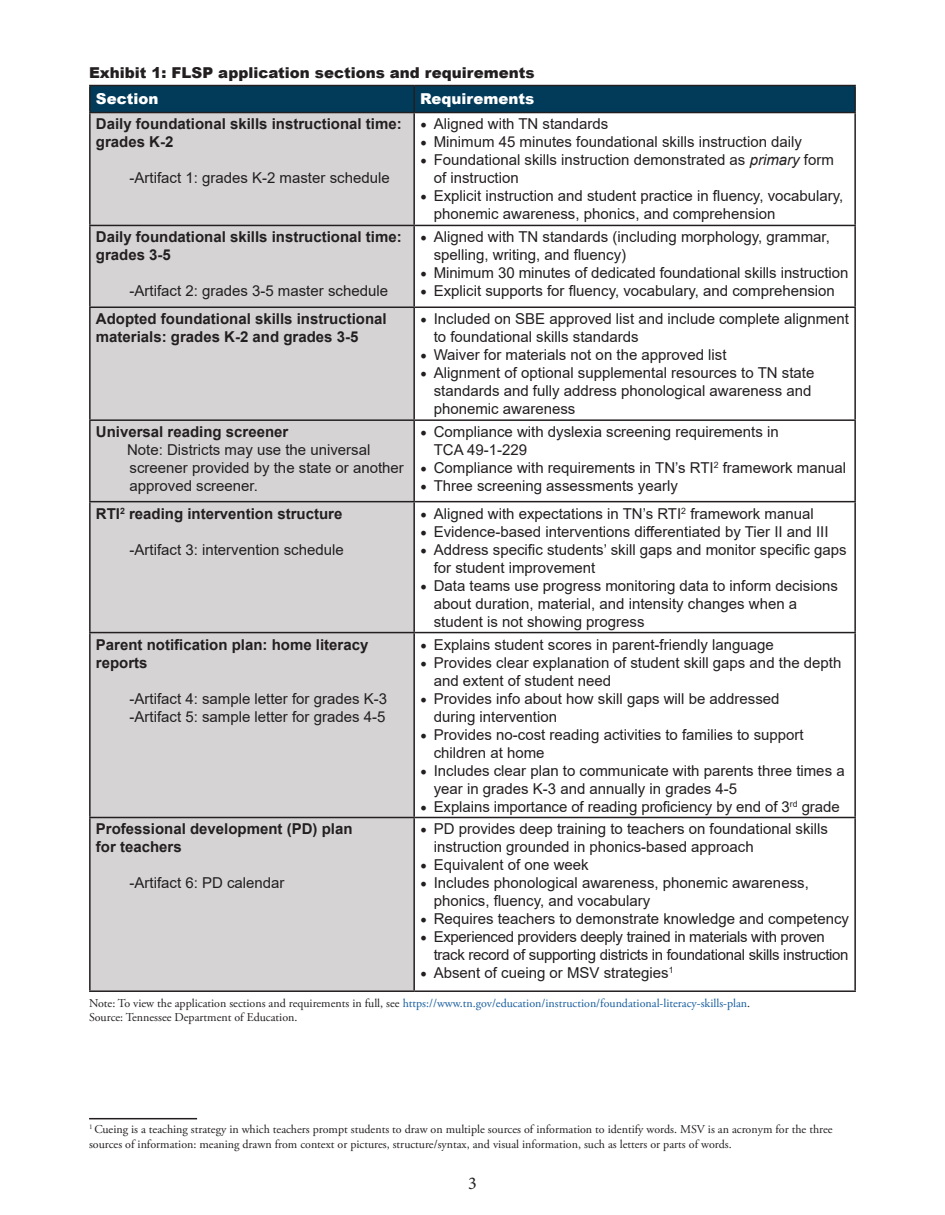
<style>
.page{position:relative;width:945px;height:1215px;background:#fff}
.page>*{position:absolute;margin:0;border:0;box-sizing:border-box;transform-origin:0 0}
.t1{font:18px "Minion Pro";color:#231f20}
.t2{font:15px/18px "Arial";color:#231f20}
.t3{font:700 15px/18px "Arial";color:#231f20}
.t4{font:15px/18px "Arial";letter-spacing:-.02em;color:#231f20}
.t5{font:900 15px "Arial";color:#231f20}
.t6{font:900 15px "Arial";color:#fff}
.t7{font:12px/14.4px "Adobe Garamond Pro";color:#231f20}
.t8{font:12px "Adobe Garamond Pro";color:#175d9e}
.s1{font-family:"Minion Pro";font-size:18px}
.s2{font-style:italic}
.s3{color:#231f20}
</style>
<div class="page">
<hr style="left:89px;top:1118px;width:108px;height:1px;background:#231f20">
<svg style="left:91px;top:86px;width:763px;height:26px;background:#023a58"></svg>
<div style="left:91px;top:113px;width:322px;height:877px;background:#d5d3d4"></div>
<hr style="left:89px;top:85px;width:325px;height:1px;background:#231f20">
<hr style="left:89px;top:86px;width:2px;height:26px;background:#231f20">
<hr style="left:414px;top:85px;width:442px;height:1px;background:#231f20">
<hr style="left:413px;top:86px;width:2px;height:26px;background:#231f20">
<hr style="left:854px;top:86px;width:2px;height:26px;background:#231f20">
<hr style="left:89px;top:112px;width:325px;height:1px;background:#231f20">
<hr style="left:89px;top:113px;width:2px;height:112px;background:#231f20">
<hr style="left:414px;top:112px;width:442px;height:1px;background:#231f20">
<hr style="left:413px;top:113px;width:2px;height:112px;background:#231f20">
<hr style="left:854px;top:113px;width:2px;height:112px;background:#231f20">
<hr style="left:89px;top:225px;width:325px;height:1px;background:#231f20">
<hr style="left:89px;top:226px;width:2px;height:81px;background:#231f20">
<hr style="left:414px;top:225px;width:442px;height:1px;background:#231f20">
<hr style="left:413px;top:226px;width:2px;height:81px;background:#231f20">
<hr style="left:854px;top:226px;width:2px;height:81px;background:#231f20">
<hr style="left:89px;top:307px;width:325px;height:1px;background:#231f20">
<hr style="left:89px;top:308px;width:2px;height:111px;background:#231f20">
<hr style="left:414px;top:307px;width:442px;height:1px;background:#231f20">
<hr style="left:413px;top:308px;width:2px;height:111px;background:#231f20">
<hr style="left:854px;top:308px;width:2px;height:111px;background:#231f20">
<hr style="left:89px;top:419px;width:325px;height:2px;background:#231f20">
<hr style="left:89px;top:421px;width:2px;height:80px;background:#231f20">
<hr style="left:414px;top:419px;width:442px;height:2px;background:#231f20">
<hr style="left:413px;top:421px;width:2px;height:80px;background:#231f20">
<hr style="left:854px;top:421px;width:2px;height:80px;background:#231f20">
<hr style="left:89px;top:501px;width:325px;height:1px;background:#231f20">
<hr style="left:89px;top:502px;width:2px;height:130px;background:#231f20">
<hr style="left:414px;top:501px;width:442px;height:1px;background:#231f20">
<hr style="left:413px;top:502px;width:2px;height:130px;background:#231f20">
<hr style="left:854px;top:502px;width:2px;height:130px;background:#231f20">
<hr style="left:89px;top:632px;width:325px;height:1px;background:#231f20">
<hr style="left:89px;top:633px;width:2px;height:184px;background:#231f20">
<hr style="left:414px;top:632px;width:442px;height:1px;background:#231f20">
<hr style="left:413px;top:633px;width:2px;height:184px;background:#231f20">
<hr style="left:854px;top:633px;width:2px;height:184px;background:#231f20">
<hr style="left:89px;top:817px;width:325px;height:1px;background:#231f20">
<hr style="left:89px;top:818px;width:2px;height:172px;background:#231f20">
<hr style="left:414px;top:817px;width:442px;height:1px;background:#231f20">
<hr style="left:413px;top:818px;width:2px;height:172px;background:#231f20">
<hr style="left:854px;top:818px;width:2px;height:172px;background:#231f20">
<hr style="left:89px;top:990px;width:325px;height:2px;background:#231f20">
<hr style="left:414px;top:990px;width:442px;height:2px;background:#231f20">
<p class="t5" style="left:89px;top:62px;width:447px">Exhibit 1: FLSP application sections and requirements</p>
<p class="t6" style="left:96px;top:88px;width:64px">Section</p>
<p class="t6" style="left:420px;top:88px;width:116px">Requirements</p>
<p class="t3" style="left:96px;top:115px;width:307px">Daily foundational skills instructional time: grades K-2</p>
<p class="t2" style="left:130px;top:169px;width:262px">-Artifact 1: grades K-2 master schedule</p>
<p class="t2" style="left:420px;top:115px;width:190px"><span class="s1">•</span> Aligned with TN standards</p>
<p class="t2" style="left:420px;top:133px;width:383px"><span class="s1">•</span> Minimum 45 minutes foundational skills instruction daily</p>
<p class="t2" style="left:434px;top:151px;width:402px;text-indent:-14px"><span class="s1">•</span> Foundational skills instruction demonstrated as <span class="s2">primary</span> form of instruction</p>
<p class="t2" style="left:434px;top:187px;width:411px;text-indent:-14px"><span class="s1">•</span> Explicit instruction and student practice in fluency, vocabulary, phonemic awareness, phonics, and comprehension</p>
<p class="t3" style="left:96px;top:228px;width:307px">Daily foundational skills instructional time: grades 3-5</p>
<p class="t2" style="left:130px;top:282px;width:260px">-Artifact 2: grades 3-5 master schedule</p>
<p class="t2" style="left:434px;top:228px;width:398px;text-indent:-14px"><span class="s1">•</span> Aligned with TN standards (including morphology, grammar, spelling, writing, and fluency)</p>
<p class="t2" style="left:420px;top:264px;width:430px"><span class="s1">•</span> Minimum 30 minutes of dedicated foundational skills instruction</p>
<p class="t2" style="left:420px;top:282px;width:416px"><span class="s1">•</span> Explicit supports for fluency, vocabulary, and comprehension</p>
<p class="t3" style="left:96px;top:310px;width:292px">Adopted foundational skills instructional materials: grades K-2 and grades 3-5</p>
<p class="t2" style="left:434px;top:310px;width:417px;text-indent:-14px"><span class="s1">•</span> Included on SBE approved list and include complete alignment to foundational skills standards</p>
<p class="t2" style="left:420px;top:346px;width:308px"><span class="s1">•</span> Waiver for materials not on the approved list</p>
<p class="t2" style="left:434px;top:364px;width:382px;text-indent:-14px"><span class="s1">•</span> Alignment of optional supplemental resources to TN state standards and fully address phonological awareness and phonemic awareness</p>
<p class="t3" style="left:96px;top:423px;width:194px">Universal reading screener</p>
<p class="t2" style="left:127px;top:441px;width:278px">Note: Districts may use the universal screener provided by the state or another approved screener.</p>
<p class="t2" style="left:420px;top:423px;width:360px"><span class="s1">•</span> Compliance with dyslexia screening requirements in</p>
<p class="t2" style="left:434px;top:441px;width:95px">TCA 49-1-229</p>
<p class="t2" style="left:420px;top:459px;width:428px"><span class="s1">•</span> Compliance with requirements in TN’s RTI<sup>2</sup> framework manual</p>
<p class="t2" style="left:420px;top:477px;width:259px"><span class="s1">•</span> Three screening assessments yearly</p>
<p class="t3" style="left:96px;top:504px;width:248px">RTI<sup>2</sup> reading intervention structure</p>
<p class="t2" style="left:130px;top:540px;width:216px">-Artifact 3: intervention schedule</p>
<p class="t2" style="left:420px;top:504px;width:395px"><span class="s1">•</span> Aligned with expectations in TN’s RTI<sup>2</sup> framework manual</p>
<p class="t2" style="left:420px;top:522px;width:410px"><span class="s1">•</span> Evidence-based interventions differentiated by Tier II and III</p>
<p class="t2" style="left:434px;top:540px;width:414px;text-indent:-14px"><span class="s1">•</span> Address specific students’ skill gaps and monitor specific gaps for student improvement</p>
<p class="t2" style="left:434px;top:576px;width:406px;text-indent:-14px"><span class="s1">•</span> Data teams use progress monitoring data to inform decisions about duration, material, and intensity changes when a student is not showing progress</p>
<p class="t3" style="left:96px;top:635px;width:274px">Parent notification plan: home literacy reports</p>
<p class="t2" style="left:130px;top:689px;width:259px">-Artifact 4: sample letter for grades K-3</p>
<p class="t2" style="left:130px;top:707px;width:257px">-Artifact 5: sample letter for grades 4-5</p>
<p class="t2" style="left:420px;top:635px;width:355px"><span class="s1">•</span> Explains student scores in parent-friendly language</p>
<p class="t2" style="left:434px;top:653px;width:409px;text-indent:-14px"><span class="s1">•</span> Provides clear explanation of student skill gaps and the depth and extent of student need</p>
<p class="t2" style="left:420px;top:689px;width:361px"><span class="s1">•</span> Provides info about how skill gaps will be addressed</p>
<p class="t2" style="left:434px;top:707px;width:125px">during intervention</p>
<p class="t2" style="left:434px;top:725px;width:372px;text-indent:-14px"><span class="s1">•</span> Provides no-cost reading activities to families to support children at home</p>
<p class="t2" style="left:434px;top:761px;width:412px;text-indent:-14px"><span class="s1">•</span> Includes clear plan to communicate with parents three times a year in grades K-3 and annually in grades 4-5</p>
<p class="t2" style="left:420px;top:797px;width:421px"><span class="s1">•</span> Explains importance of reading proficiency by end of 3<sup>rd</sup> grade</p>
<p class="t3" style="left:96px;top:820px;width:258px">Professional development (PD) plan</p>
<p class="t3" style="left:96px;top:838px;width:87px">for teachers</p>
<p class="t2" style="left:130px;top:874px;width:157px">-Artifact 6: PD calendar</p>
<p class="t2" style="left:434px;top:820px;width:396px;text-indent:-14px"><span class="s1">•</span> PD provides deep training to teachers on foundational skills instruction grounded in phonics-based approach</p>
<p class="t2" style="left:420px;top:856px;width:170px"><span class="s1">•</span> Equivalent of one week</p>
<p class="t2" style="left:434px;top:874px;width:377px;text-indent:-14px"><span class="s1">•</span> Includes phonological awareness, phonemic awareness, phonics, fluency, and vocabulary</p>
<p class="t2" style="left:420px;top:910px;width:430px"><span class="s1">•</span> Requires teachers to demonstrate knowledge and competency</p>
<p class="t4" style="left:434px;top:928px;width:416px;text-indent:-14px"><span class="s1">•</span> Experienced providers deeply trained in materials with proven track record of supporting districts in foundational skills instruction</p>
<p class="t2" style="left:420px;top:964px;width:255px"><span class="s1">•</span> Absent of cueing or MSV strategies<sup>1</sup></p>
<p class="t8" style="left:89px;top:996px;width:663px"><span class="s3">Note: To view the application sections and requirements in full, see</span> https://www.tn.gov/education/instruction/foundational-literacy-skills-plan<span class="s3">.</span></p>
<p class="t7" style="left:89px;top:1011px;width:210px">Source: Tennessee Department of Education.</p>
<p class="t7" style="left:89px;top:1123px;width:745px"><sup>1</sup> Cueing is a teaching strategy in which teachers prompt students to draw on multiple sources of information to identify words. MSV is an acronym for the three sources of information: meaning drawn from context or pictures, structure/syntax, and visual information, such as letters or parts of words.</p>
<p class="t1" style="left:468px;top:1171px;width:10px">3</p>
</div>
